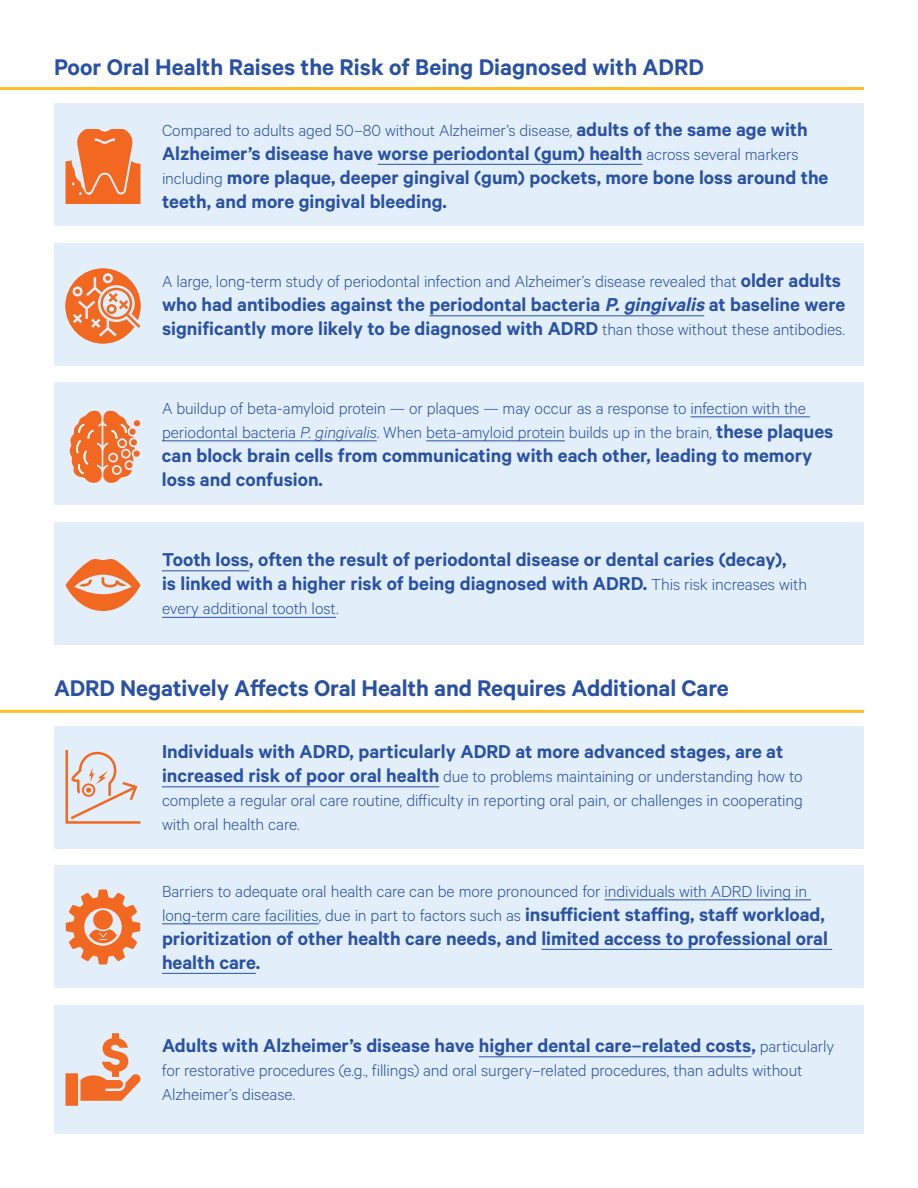
<style>
.page{position:relative;width:918px;height:1188px;background:#fff}
.page>*{position:absolute;margin:0;border:0;box-sizing:border-box;transform-origin:0 0}
.t1{font:600 25.5px "Calibre";letter-spacing:-.005em;color:#2951a4}
.t2{font:600 21px/24px "Calibre";color:#2951a4}
.t3{font:300 18px/24px "Calibre";letter-spacing:-.005em;color:#2951a4}
.s1{font-weight:600;font-size:21px}
.s2{font-weight:300;font-size:18px}
.s3{font-style:italic}
</style>
<div class="page">
<div style="left:54px;top:104px;width:810px;height:122px;background:#e2eef9"></div>
<hr style="left:378px;top:164px;width:264px;height:1px;background:#2951a4">
<div style="left:54px;top:726px;width:810px;height:123px;background:#e2eef9"></div>
<hr style="left:162px;top:786px;width:277px;height:1px;background:#2951a4">
<div style="left:54px;top:1005px;width:810px;height:129px;background:#e2eef9"></div>
<hr style="left:479px;top:1056px;width:272px;height:1px;background:#2951a4">
<div style="left:54px;top:243px;width:810px;height:123px;background:#e2eef9"></div>
<hr style="left:429px;top:315px;width:275px;height:1px;background:#2951a4">
<div style="left:54px;top:866px;width:810px;height:122px;background:#e2eef9"></div>
<hr style="left:605px;top:900px;width:206px;height:1px;background:#2951a4">
<hr style="left:162px;top:924px;width:157px;height:1px;background:#2951a4">
<hr style="left:541px;top:949px;width:291px;height:1px;background:#2951a4">
<hr style="left:162px;top:973px;width:94px;height:1px;background:#2951a4">
<div style="left:54px;top:382px;width:810px;height:124px;background:#e2eef9"></div>
<hr style="left:691px;top:417px;width:119px;height:1px;background:#2951a4">
<hr style="left:162px;top:441px;width:215px;height:1px;background:#2951a4">
<hr style="left:426px;top:441px;width:139px;height:1px;background:#2951a4">
<div style="left:54px;top:522px;width:810px;height:123px;background:#e2eef9"></div>
<hr style="left:162px;top:570px;width:87px;height:1px;background:#2951a4">
<hr style="left:162px;top:617px;width:174px;height:1px;background:#2951a4">
<svg style="left:66px;top:129px;width:74px;height:75px"></svg>
<svg style="left:66px;top:750px;width:74px;height:74px"></svg>
<svg style="left:66px;top:1033px;width:74px;height:73px"></svg>
<svg style="left:66px;top:268px;width:74px;height:75px"></svg>
<svg style="left:66px;top:890px;width:74px;height:74px"></svg>
<svg style="left:69px;top:411px;width:71px;height:72px"></svg>
<svg style="left:66px;top:559px;width:74px;height:52px"></svg>
<hr style="left:0;top:87px;width:864px;height:3px;background:#febf2d">
<hr style="left:0;top:710px;width:864px;height:3px;background:#febf2d">
<h1 class="t1" style="left:54px;top:52px;width:652px">Poor Oral Health Raises the Risk of Being Diagnosed with ADRD</h1>
<p class="t3" style="left:162px;top:117px;width:647px">Compared to adults aged 50–80 without Alzheimer’s disease, <span class="s1">adults of the same age with</span></p>
<p class="t2" style="left:162px;top:141px;width:668px">Alzheimer’s disease have worse periodontal (gum) health <span class="s2">across several markers including</span> more plaque, deeper gingival (gum) pockets, more bone loss around the teeth, and more gingival bleeding.</p>
<p class="t3" style="left:162px;top:269px;width:681px">A large, long-term study of periodontal infection and Alzheimer’s disease revealed that <span class="s1">older adults</span></p>
<p class="t2" style="left:162px;top:292px;width:685px">who had antibodies against the periodontal bacteria <span class="s3">P.gingivalis</span>at baseline were significantly more likely to be diagnosed with ADRD <span class="s2">than those without these antibodies.</span></p>
<p class="t3" style="left:162px;top:395px;width:673px">A buildup of beta-amyloid protein — or plaques — may occur as a response to infection with the periodontal bacteria <span class="s3">P. gingivalis</span>. When beta-amyloid protein builds up in the brain, <span class="s1">these plaques</span></p>
<p class="t2" style="left:162px;top:443px;width:652px">can block brain cells from communicating with each other, leading to memory loss and confusion.</p>
<p class="t2" style="left:162px;top:547px;width:647px">Tooth loss, often the result of periodontal disease or dental caries (decay),<br>is linked with a higher risk of being diagnosed with ADRD. <span class="s2">This risk increases with</span></p>
<p class="t3" style="left:162px;top:596px;width:178px">every additional tooth lost.</p>
<h1 class="t1" style="left:54px;top:673px;width:676px">ADRD Negatively Affects Oral Health and Requires Additional Care</h1>
<p class="t2" style="left:162px;top:739px;width:623px">Individuals with ADRD, particularly ADRD at more advanced stages, are at</p>
<p class="t3" style="left:162px;top:764px;width:642px;text-align:justify"><span class="s1">increased risk of poor oral health</span> due to problems maintaining or understanding how to complete a regular oral care routine, difficulty in reporting oral pain, or challenges in cooperating with oral health care.</p>
<p class="t3" style="left:162px;top:878px;width:664px">Barriers to adequate oral health care can be more pronounced for individuals with ADRD living in long-term care facilities, due in part to factors such as <span class="s1">insufficient staffing, staff workload,</span></p>
<p class="t2" style="left:162px;top:926px;width:667px">prioritization of other health care needs, and limited access to professional oral health care.</p>
<p class="t2" style="left:162px;top:1033px;width:674px">Adults with Alzheimer’s disease have higher dental care–related costs, <span class="s2">particularly</span></p>
<p class="t3" style="left:162px;top:1058px;width:642px">for restorative procedures (e.g., fillings) and oral surgery–related procedures, than adults without<br>Alzheimer’s disease.</p>
</div>
